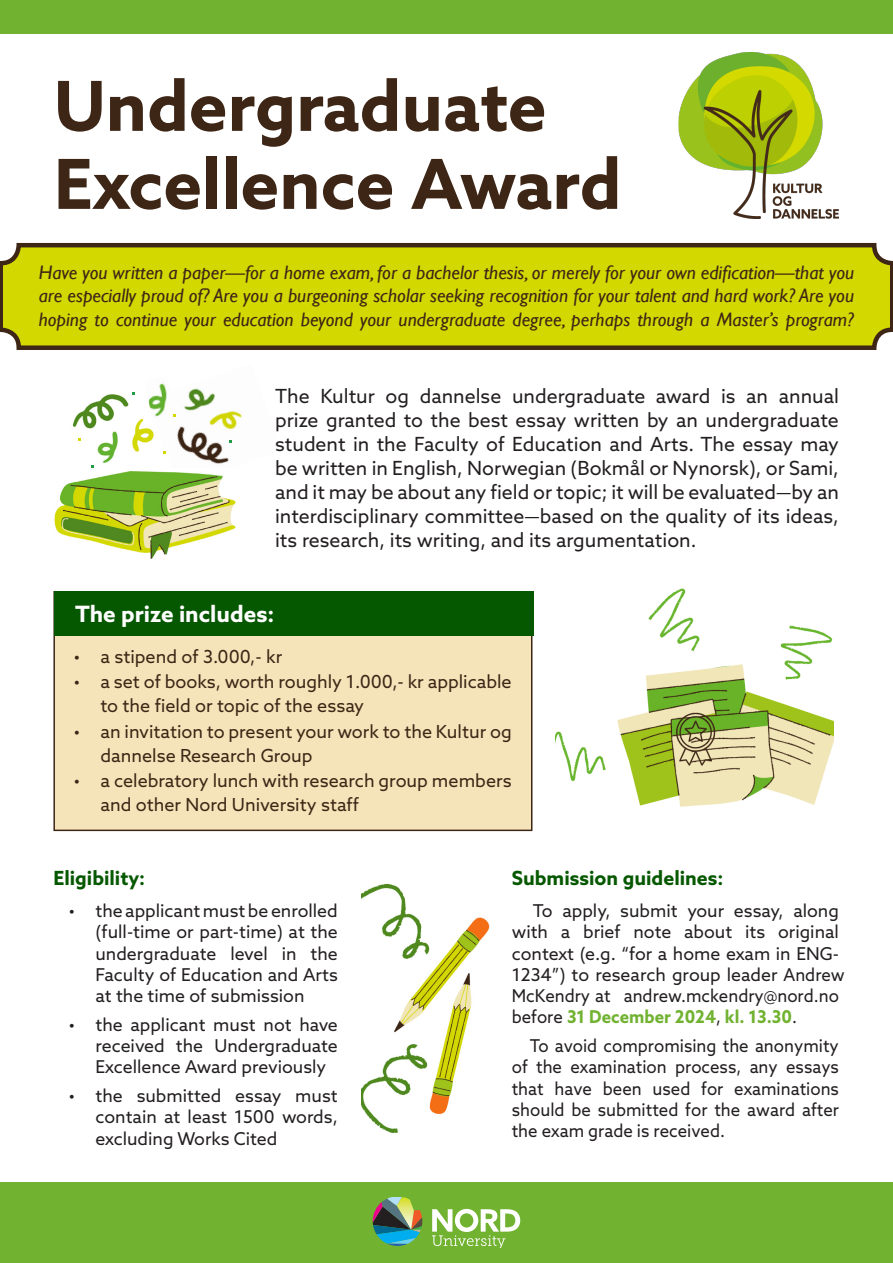
<style>
.page{position:relative;width:893px;height:1263px;background:#fff}
.page>*{position:absolute;margin:0;border:0;box-sizing:border-box;transform-origin:0 0}
.t1{font:700 69px "Azo Sans";color:#3d2616}
.main{font:700 22.5px "Azo Sans";color:#fff}
.main-2{font:19.5px/24px "Azo Sans";color:#231f20;text-align:justify}
.t2{font:italic 19.5px/23.4px "Gill Sans";color:#3d2616;text-align:justify}
.t3{font:700 19.5px "Azo Sans";color:#065800}
.t4{font:18px/24px "Azo Sans";color:#3d2616}
.t5{font:17.7px/21.3px "Azo Sans";color:#231f20;text-align:justify}
.t6{font:17.7px/21.3px "Azo Sans";color:#231f20;text-align:justify;scale:.95 1}
.s1{font-weight:700;color:#71b231}
</style>
<div class="page">
<div style="left:53px;top:591px;width:479px;height:240px;background:#f5e4b9;border:2px solid #3d2616"></div>
<img style="left:72px;top:392px;width:75px;height:76px">
<img style="left:147px;top:388px;width:95px;height:76px">
<img style="left:54px;top:471px;width:182px;height:88px">
<img style="left:145px;top:383px;width:30px;height:41px">
<img style="left:678px;top:53px;width:161px;height:166px">
<div style="left:0;top:1182px;width:893px;height:81px;background:#71b231"></div>
<svg style="left:373px;top:1197px;width:49px;height:49px"></svg>
<svg style="left:432px;top:1209px;width:88px;height:39px"></svg>
<img style="left:362px;top:883px;width:128px;height:250px">
<img style="left:556px;top:589px;width:278px;height:218px">
<svg style="left:0;top:243px;width:893px;height:107px;background:#c6c804"></svg>
<div style="left:54px;top:591px;width:479px;height:44px;background:#065800"></div>
<div style="left:0;top:0;width:893px;height:34px;background:#71b231"></div>
<p class="t1" style="left:54px;top:60px;width:494px">Undergraduate</p>
<p class="t1" style="left:54px;top:138px;width:569px">Excellence Award</p>
<p class="t2" style="left:39px;top:261px;width:817px">Have you written a paper—for a home exam, for a bachelor thesis, or merely for your own edification—that you are especially proud of? Are you a burgeoning scholar seeking recognition for your talent and hard work? Are you hoping to continue your education beyond your undergraduate degree, perhaps through a Master’s program?</p>
<p class="main-2" style="left:275px;top:384px;width:565px">The Kultur og dannelse undergraduate award is an annual prize granted to the best essay written by an undergraduate student in the Faculty of Education and Arts. The essay may be written in English, Norwegian (Bokmål or Nynorsk), or Sami, and it may be about any field or topic; it will be evaluated—by an interdisciplinary committee—based on the quality of its ideas, its research, its writing, and its argumentation.</p>
<p class="main" style="left:75px;top:599px;width:201px">The prize includes:</p>
<p class="t4" style="left:74px;top:644px;width:210px">• a stipend of 3.000,- kr</p>
<p class="t4" style="left:100px;top:670px;width:413px;text-indent:-27px">• a set of books, worth roughly 1.000,- kr applicable to the field or topic of the essay</p>
<p class="t4" style="left:100px;top:719px;width:413px;text-indent:-27px">• an invitation to present your work to the Kultur og dannelse Research Group</p>
<p class="t4" style="left:100px;top:769px;width:413px;text-indent:-27px">• a celebratory lunch with research group members and other Nord University staff</p>
<p class="t3" style="left:53px;top:865px;width:93px">Eligibility:</p>
<p class="t5" style="left:95px;top:900px;width:244px;text-indent:-27px">• the applicant must be enrolled (full-time or part-time) at the undergraduate level in the Faculty of Education and Arts at the time of submission</p>
<p class="t5" style="left:95px;top:1013px;width:244px;text-indent:-27px">• the applicant must not have received the Undergraduate Excellence Award previously</p>
<p class="t5" style="left:95px;top:1085px;width:244px;text-indent:-27px">• the submitted essay must contain at least 1500 words, excluding Works Cited</p>
<p class="t3" style="left:512px;top:865px;width:213px">Submission guidelines:</p>
<p class="t5" style="left:512px;top:900px;width:335px;text-align:left;text-indent:21px">To apply, submit your essay, along with a brief note about its original context (e.g. “for a home exam in ENG-1234”) to research group leader Andrew McKendry at andrew.mckendry@nord.no before <span class="s1">31 December 2024</span>, <span class="s1">kl. 13.30</span>.</p>
<p class="t6" style="left:512px;top:1035px;width:346px;text-indent:18px">To avoid compromising the anonymity of the examination process, any essays that have been used for examinations should be submitted for the award after the exam grade is received.</p>
</div>
